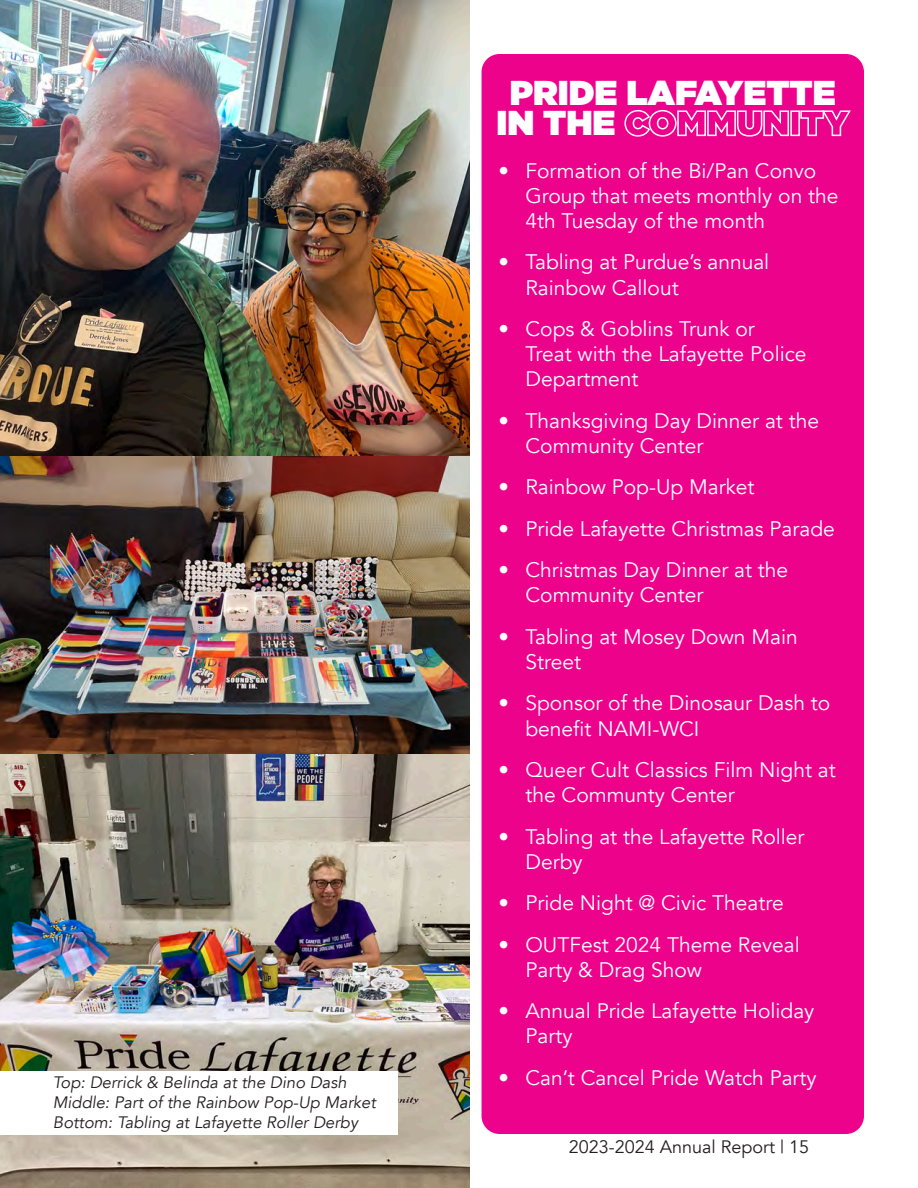
<style>
.page{position:relative;width:918px;height:1188px;background:#fff}
.page>*{position:absolute;margin:0;border:0;box-sizing:border-box;transform-origin:0 0}
.t1{font:900 34.5px/30px "Gotham";color:#fff;text-align:center}
.t2{font:21px/25.2px "Avenir";color:#fff}
.t3{font:18px "Avenir";color:#231f20}
.t4{font:italic 16.5px "Avenir";color:#231f20}
</style>
<div class="page">
<img style="left:0;top:0;width:470px;height:1188px">
<div style="left:482px;top:54px;width:382px;height:1080px;background:#ed028c;border-radius:18px"></div>
<img style="left:0;top:787px;width:1px;height:401px">
<div style="left:0;top:1071px;width:397px;height:64px;background:#fff"></div>
<p class="t4" style="left:53px;top:1072px;width:295px">Top: Derrick &amp; Belinda at the Dino Dash</p>
<p class="t4" style="left:53px;top:1092px;width:324px">Middle: Part of the Rainbow Pop-Up Market</p>
<p class="t4" style="left:53px;top:1112px;width:307px">Bottom: Tabling at Lafayette Roller Derby</p>
<p class="t1" style="left:497px;top:78px;width:354px">PRIDE LAFAYETTE<br>IN THE COMMUNITY</p>
<p class="t2" style="left:525px;top:158px;width:315px;text-indent:-27px">• Formation of the Bi/Pan Convo<br>Group that meets monthly on the<br>4th Tuesday of the month</p>
<p class="t2" style="left:525px;top:250px;width:245px;text-indent:-27px">• Tabling at Purdue’s annual<br>Rainbow Callout</p>
<p class="t2" style="left:525px;top:316px;width:283px;text-indent:-27px">• Cops &amp; Goblins Trunk or<br>Treat with the Lafayette Police<br>Department</p>
<p class="t2" style="left:525px;top:408px;width:295px;text-indent:-27px">• Thanksgiving Day Dinner at the<br>Community Center</p>
<p class="t2" style="left:498px;top:475px;width:258px">• Rainbow Pop-Up Market</p>
<p class="t2" style="left:498px;top:516px;width:338px">• Pride Lafayette Christmas Parade</p>
<p class="t2" style="left:525px;top:558px;width:264px;text-indent:-27px">• Christmas Day Dinner at the<br>Community Center</p>
<p class="t2" style="left:525px;top:624px;width:274px;text-indent:-27px">• Tabling at Mosey Down Main<br>Street</p>
<p class="t2" style="left:525px;top:691px;width:306px;text-indent:-27px">• Sponsor of the Dinosaur Dash to benefit NAMI-WCI</p>
<p class="t2" style="left:525px;top:757px;width:312px;text-indent:-27px">• Queer Cult Classics Film Night at the Communty Center</p>
<p class="t2" style="left:525px;top:824px;width:281px;text-indent:-27px">• Tabling at the Lafayette Roller<br>Derby</p>
<p class="t2" style="left:498px;top:891px;width:287px">• Pride Night @ Civic Theatre</p>
<p class="t2" style="left:525px;top:932px;width:276px;text-indent:-27px">• OUTFest 2024 Theme Reveal<br>Party &amp; Drag Show</p>
<p class="t2" style="left:525px;top:999px;width:290px;text-indent:-27px">• Annual Pride Lafayette Holiday<br>Party</p>
<p class="t2" style="left:498px;top:1065px;width:320px">• Can’t Cancel Pride Watch Party</p>
<p class="t3" style="left:569px;top:1136px;width:242px">2023-2024 Annual Report | 15</p>
</div>
